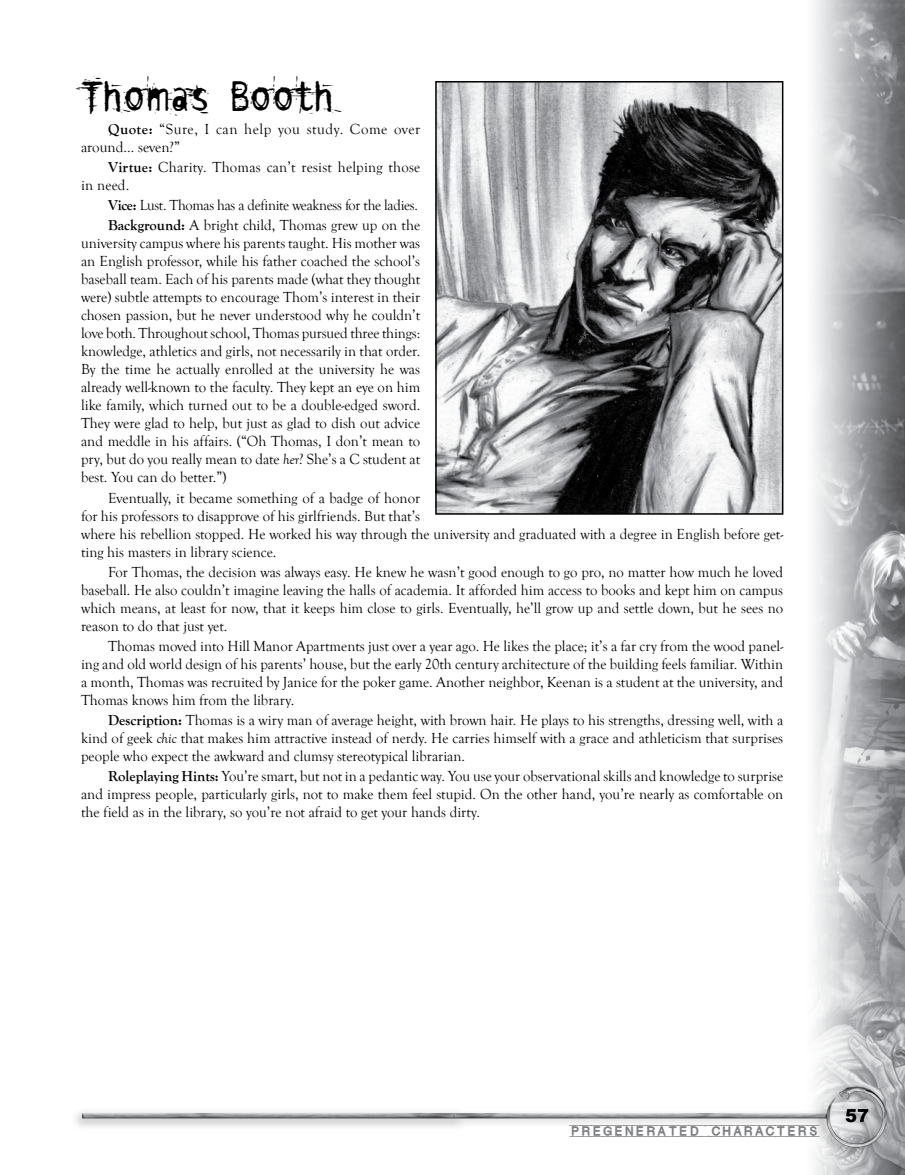
<style>
.page{position:relative;width:905px;height:1175px;background:#fff}
.page>*{position:absolute;margin:0;border:0;box-sizing:border-box;transform-origin:0 0}
.t1{font:42px "Escalido Streak";color:#000}
.t2{font:900 18px "Arial";color:#000}
.t3{font:15px/18px "Goudy Old Style T";color:#000;text-align:justify}
.t4{font:15px/20.1px "Goudy Old Style T";letter-spacing:-.02em;color:#000;scale:.96 1}
.t5{font:15px/18px "Goudy Old Style T";letter-spacing:.035em;color:#000}
.t6{font:15px "Plastic Man";color:#808285}
.s1{font-weight:700}
.s2{font-style:italic}
</style>
<div class="page">
<img style="left:770px;top:0;width:134px;height:1174px">
<div style="left:814px;top:1082px;width:75px;height:76px;background:#000;opacity:.4"></div>
<img style="left:826px;top:1086px;width:60px;height:61px">
<div style="left:70px;top:1105px;width:764px;height:27px;background:#000;opacity:.2"></div>
<svg style="left:79px;top:1111px;width:380px;height:10px"></svg>
<img style="left:82px;top:1113px;width:744px;height:5px">
<img style="left:438px;top:84px;width:342px;height:427px">
<div style="left:435px;top:81px;width:348px;height:433px;border:2px solid #000"></div>
<p class="t1" style="left:81px;top:74px;width:255px">THOMAS BOOTH</p>
<p class="t5" style="left:81px;top:120px;width:341px;text-indent:27px"><span class="s1">Quote:</span> “Sure, I can help you study. Come over around… seven?”</p>
<p class="t3" style="left:81px;top:158px;width:341px;text-indent:27px"><span class="s1">Virtue:</span> Charity. Thomas can’t resist helping those in need.</p>
<p class="t4" style="left:108px;top:195px;width:326px"><span class="s1">Vice:</span> Lust. Thomas has a definite weakness for the ladies.<br><span class="s1">Background:</span> A bright child, Thomas grew up on the</p>
<p class="t3" style="left:81px;top:235px;width:341px">university campus where his parents taught. His mother was an English professor, while his father coached the school’s baseball team. Each of his parents made (what they thought were) subtle attempts to encourage Thom’s interest in their chosen passion, but he never understood why he couldn’t love both. Throughout school, Thomas pursued three things: knowledge, athletics and girls, not necessarily in that order.<br>By the time he actually enrolled at the university he was already well-known to the faculty. They kept an eye on him like family, which turned out to be a double-edged sword.<br>They were glad to help, but just as glad to dish out advice and meddle in his affairs. (“Oh Thomas, I don’t mean to pry, but do you really mean to date <span class="s2">her</span>? She’s a C student at best. You can do better.”)</p>
<p class="t3" style="left:81px;top:489px;width:703px;text-align:left;text-indent:27px">Eventually, it became something of a badge of honor<br>for his professors to disapprove of his girlfriends. But that’s<br>where his rebellion stopped. He worked his way through the university and graduated with a degree in English before get&shy;ting his masters in library science.</p>
<p class="t3" style="left:81px;top:563px;width:703px;text-indent:27px">For Thomas, the decision was always easy. He knew he wasn’t good enough to go pro, no matter how much he loved baseball. He also couldn’t imagine leaving the halls of academia. It afforded him access to books and kept him on campus which means, at least for now, that it keeps him close to girls. Eventually, he’ll grow up and settle down, but he sees no reason to do that just yet.</p>
<p class="t3" style="left:81px;top:637px;width:703px;text-indent:27px">Thomas moved into Hill Manor Apartments just over a year ago. He likes the place; it’s a far cry from the wood panel&shy;ing and old world design of his parents’ house, but the early 20th century architecture of the building feels familiar. Within a month, Thomas was recruited by Janice for the poker game. Another neighbor, Keenan is a student at the university, and Thomas knows him from the library.</p>
<p class="t3" style="left:81px;top:711px;width:703px;text-indent:27px"><span class="s1">Description:</span> Thomas is a wiry man of average height, with brown hair. He plays to his strengths, dressing well, with a kind of geek <span class="s2">chic</span> that makes him attractive instead of nerdy. He carries himself with a grace and athleticism that surprises people who expect the awkward and clumsy stereotypical librarian.</p>
<p class="t3" style="left:81px;top:767px;width:703px;text-indent:27px"><span class="s1">Roleplaying Hints:</span> You’re smart, but not in a pedantic way. You use your observational skills and knowledge to surprise and impress people, particularly girls, not to make them feel stupid. On the other hand, you’re nearly as comfortable on the field as in the library, so you’re not afraid to get your hands dirty.</p>
<p class="t6" style="left:570px;top:1122px;width:250px">PREGENERATED CHARACTERS</p>
<p class="t2" style="left:845px;top:1102px;width:26px">57</p>
</div>
